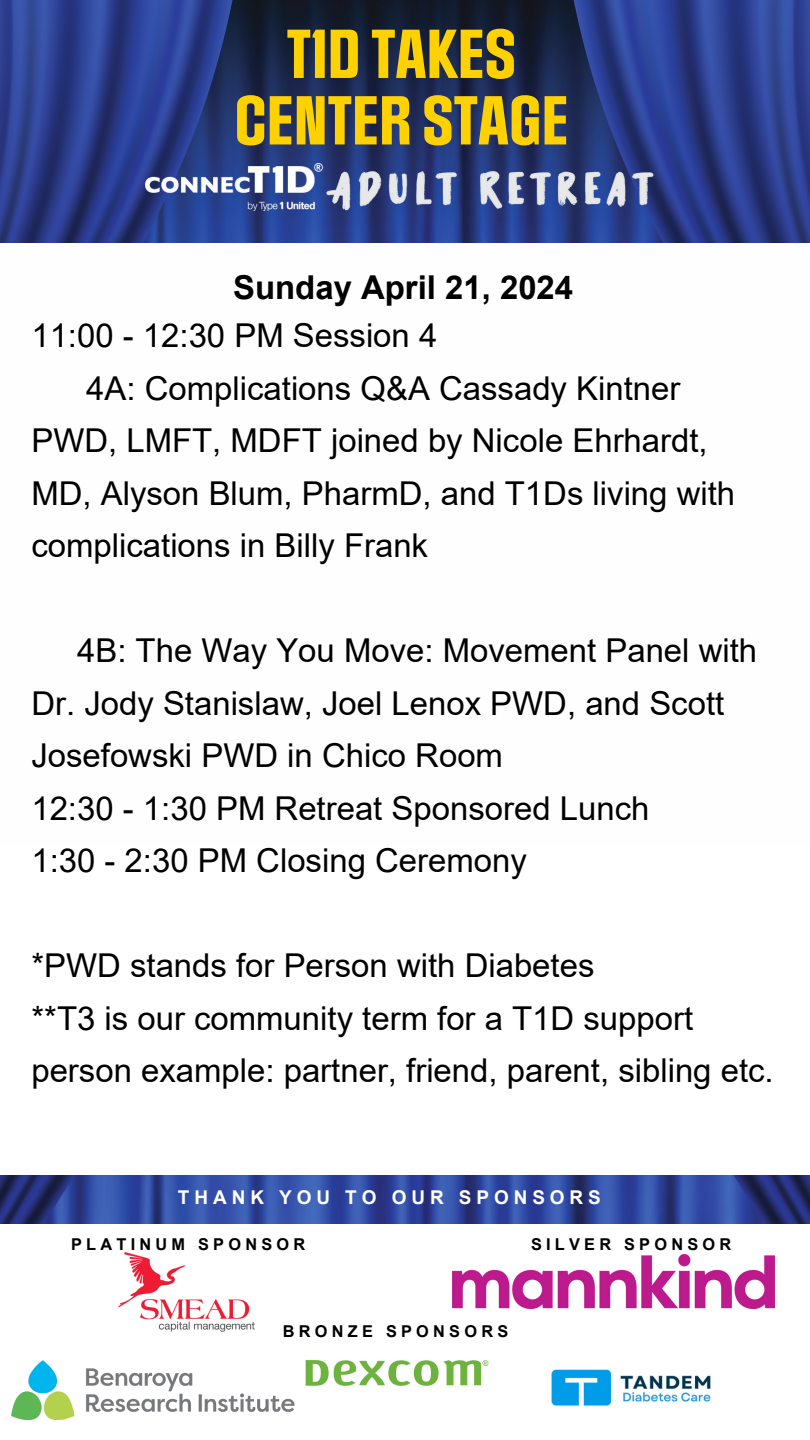
<style>
.page{position:relative;width:810px;height:1440px;background:#fff}
.page>*{position:absolute;margin:0;border:0;box-sizing:border-box;transform-origin:0 0}
.t1{font:700 58.3px/66.5px "Social Gothic";color:#fed103;text-align:center}
.t2{font:32.9px/52.5px "Arial";color:#000}
.t3{font:700 19px "Arial";letter-spacing:.26em;color:#fff}
.t4{font:700 16.3px "Arial";letter-spacing:.26em;color:#000}
.s1{font-weight:700}
</style>
<div class="page">
<img style="left:0;top:0;width:810px;height:243px">
<img style="left:146px;top:164px;width:511px;height:46px">
<img style="left:0;top:1175px;width:810px;height:49px">
<img style="left:453px;top:1255px;width:321px;height:53px">
<img style="left:551px;top:1369px;width:160px;height:37px">
<img style="left:305px;top:1359px;width:184px;height:27px">
<img style="left:12px;top:1361px;width:283px;height:59px">
<img style="left:118px;top:1252px;width:137px;height:80px">
<p class="t1" style="left:234px;top:23px;width:336px">T1D TAKES<br>CENTER STAGE</p>
<h2 class="t2" style="left:31px;top:263px;width:543px;line-height:48.8px;text-indent:202px"><span class="s1">Sunday April 21, 2024<br></span>11:00 - 12:30 PM Session 4</h2>
<h2 class="t2" style="left:31px;top:362px;width:705px;text-indent:55px">4A: Complications Q&amp;A Cassady Kintner PWD, LMFT, MDFT joined by Nicole Ehrhardt, MD, Alyson Blum, PharmD, and T1Ds living with complications in Billy Frank</h2>
<h2 class="t2" style="left:31px;top:625px;width:727px;text-indent:46px">4B: The Way You Move: Movement Panel with Dr. Jody Stanislaw, Joel Lenox PWD, and Scott Josefowski PWD in Chico Room<br>12:30 - 1:30 PM Retreat Sponsored Lunch<br>1:30 - 2:30 PM Closing Ceremony</h2>
<h2 class="t2" style="left:31px;top:940px;width:744px">*PWD stands for Person with Diabetes<br>**T3 is our community term for a T1D support person example: partner, friend, parent, sibling etc.</h2>
<p class="t3" style="left:178px;top:1187px;width:424px">THANK YOU TO OUR SPONSORS</p>
<p class="t4" style="left:71px;top:1235px;width:236px">PLATINUM SPONSOR</p>
<p class="t4" style="left:531px;top:1235px;width:202px">SILVER SPONSOR</p>
<h3 class="t4" style="left:283px;top:1322px;width:227px">BRONZE SPONSORS</h3>
</div>
